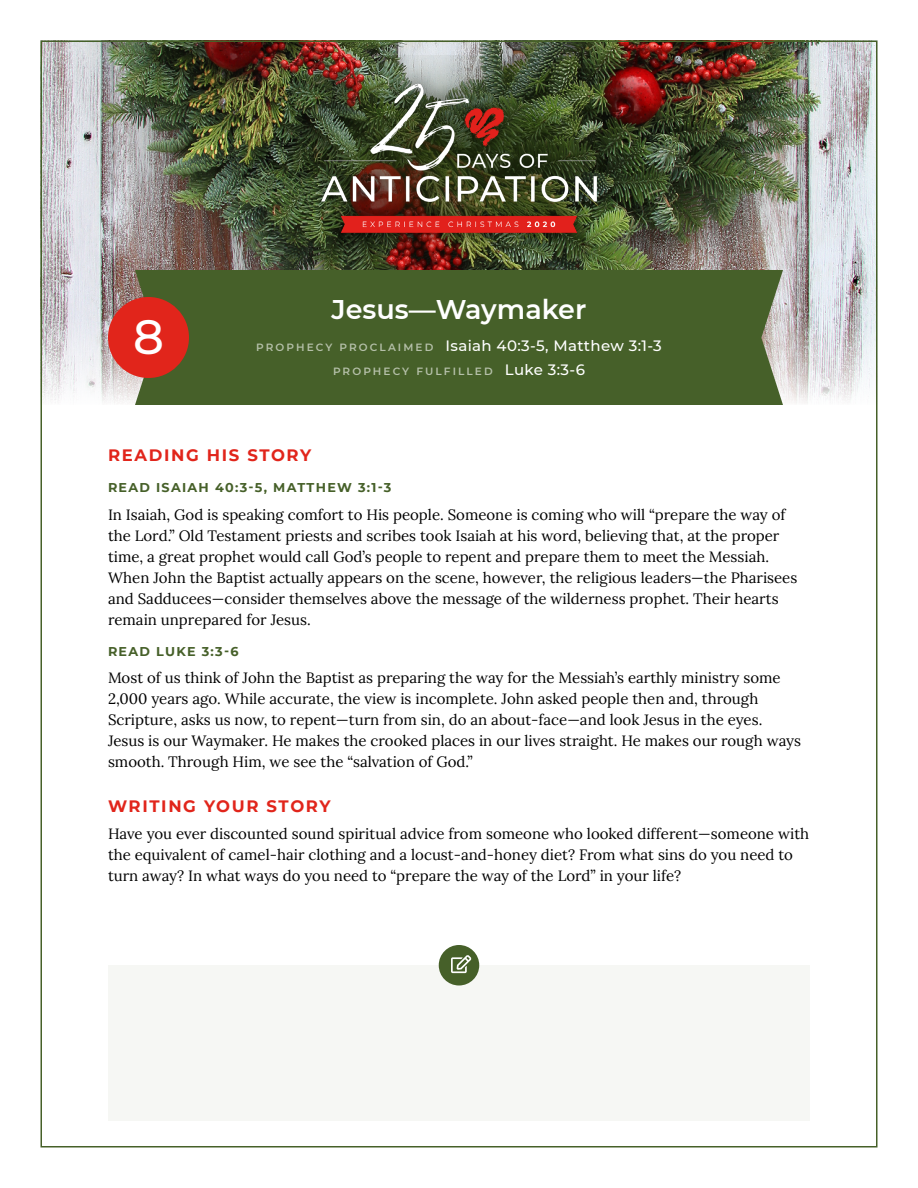
<style>
.page{position:relative;width:918px;height:1188px;background:#fff}
.page>*{position:absolute;margin:0;border:0;box-sizing:border-box;transform-origin:0 0}
.t1{font:500 48px "Montserrat";color:#fff}
.t2{font:600 27px "Montserrat";color:#fff}
.t3{font:700 16.5px "Montserrat";letter-spacing:.1em;color:#e1251b}
.t4{font:15px/21px "Lora";color:#000}
.t5{font:500 15px "Montserrat";letter-spacing:.025em;color:#fff}
.t6{font:700 12.75px "Montserrat";letter-spacing:.1em;color:#466029}
.t7{font:600 10.5px "Montserrat";letter-spacing:.2em;color:#b5c0a9}
.s1{font-weight:600;font-size:10.5px;color:#b5c0a9}
.s2{font-weight:500;font-size:15px;color:#fff}
</style>
<div class="page">
<img style="left:43px;top:43px;width:832px;height:360px">
<div style="left:135px;top:270px;width:648px;height:135px;background:#466029"></div>
<div style="left:108px;top:297px;width:81px;height:81px;background:#e1251b;border-radius:50%"></div>
<img style="left:176px;top:56px;width:567px;height:212px">
<div style="left:108px;top:965px;width:702px;height:155px;background:#f6f7f4"></div>
<div style="left:439px;top:945px;width:40px;height:41px;background:#466029;border-radius:50%"></div>
<svg style="left:451px;top:955px;width:20px;height:18px"></svg>
<h1 class="t1" style="left:133px;top:303px;width:32px">8</h1>
<h2 class="t2" style="left:332px;top:291px;width:256px">Jesus—Waymaker</h2>
<p class="t5" style="left:256px;top:335px;width:407px"><span class="s1">P R O P H E CY P R O C LA I M E D</span> Isaiah 40:3-5, Matthew 3:1-3</p>
<p class="t7" style="left:333px;top:364px;width:253px">PROPHECY FULFILLED <span class="s2">Luke 3:3-6</span></p>
<p class="t3" style="left:108px;top:444px;width:205px">READING HIS STORY</p>
<p class="t6" style="left:108px;top:479px;width:285px">READ ISAIAH 40:3-5, MATTHEW 3:1-3</p>
<p class="t4" style="left:108px;top:503px;width:691px">In Isaiah, God is speaking comfort to His people. Someone is coming who will “prepare the way of the Lord.” Old Testament priests and scribes took Isaiah at his word, believing that, at the proper time, a great prophet would call God’s people to repent and prepare them to meet the Messiah.<br>When John the Baptist actually appears on the scene, however, the religious leaders—the Pharisees and Sadducees—consider themselves above the message of the wilderness prophet. Their hearts remain unprepared for Jesus.</p>
<p class="t6" style="left:108px;top:642px;width:132px">READ LUKE 3:3-6</p>
<p class="t4" style="left:108px;top:667px;width:695px">Most of us think of John the Baptist as preparing the way for the Messiah’s earthly ministry some 2,000 years ago. While accurate, the view is incomplete. John asked people then and, through Scripture, asks us now, to repent—turn from sin, do an about-face—and look Jesus in the eyes.<br>Jesus is our Waymaker. He makes the crooked places in our lives straight. He makes our rough ways smooth. Through Him, we see the “salvation of God.”</p>
<p class="t3" style="left:108px;top:794px;width:224px">WRITING YOUR STORY</p>
<p class="t4" style="left:108px;top:823px;width:703px">Have you ever discounted sound spiritual advice from someone who looked different—someone with the equivalent of camel-hair clothing and a locust-and-honey diet? From what sins do you need to turn away? In what ways do you need to “prepare the way of the Lord” in your life?</p>
</div>
